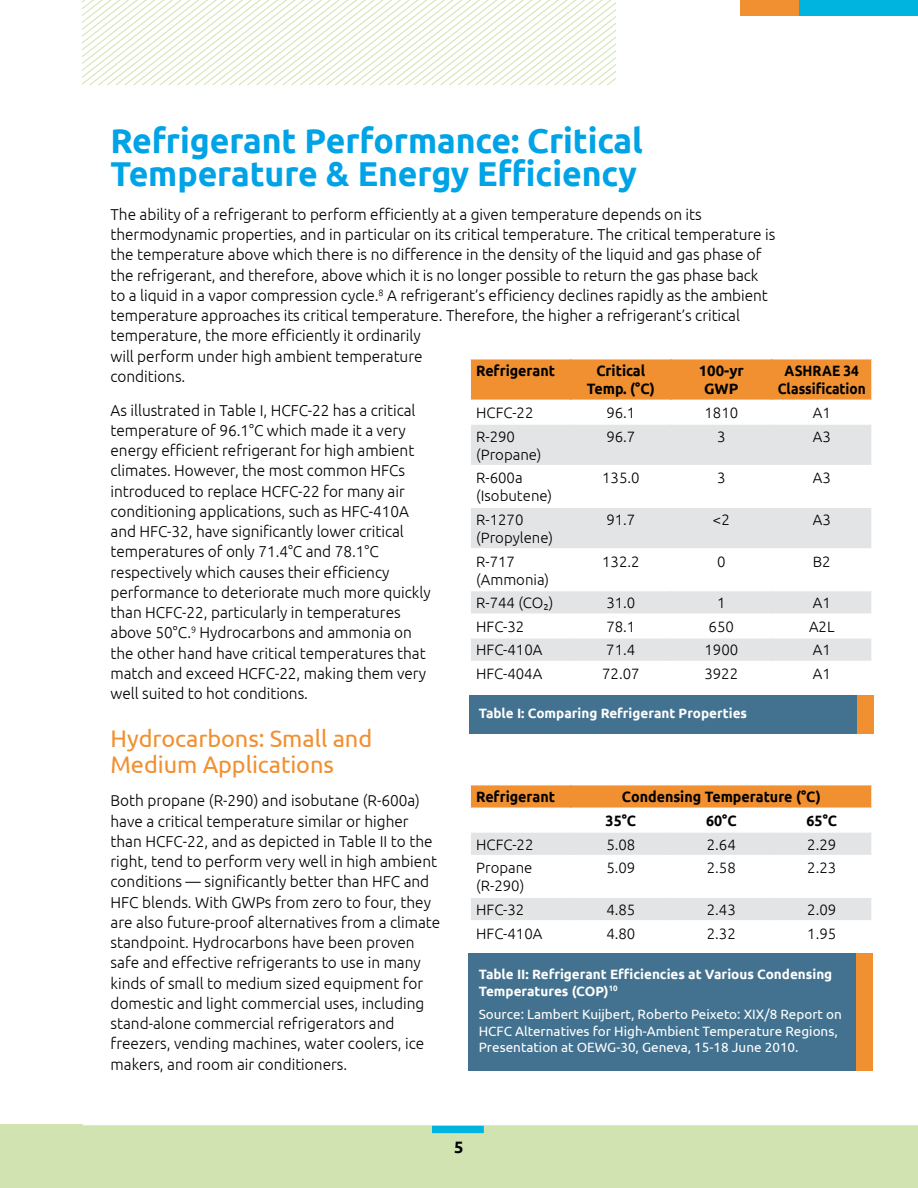
<style>
.page{position:relative;width:918px;height:1188px;background:#fff}
.page>*{position:absolute;margin:0;border:0;box-sizing:border-box;transform-origin:0 0}
.t1{font:700 34.5px/33px "Ubuntu";letter-spacing:-.005em;color:#00a3e6}
.t2{font:24px/25.5px "Ubuntu";letter-spacing:-.005em;color:#f09030}
.t3{font:700 16.5px "Ubuntu";color:#000}
.t4{font:300 15.75px/20.2px "Ubuntu";letter-spacing:-.005em;color:#000}
.t5{font:300 15px/18px "Ubuntu";color:#000}
.t6{font:700 15px/18px "Ubuntu";color:#000;text-align:center;scale:.95 1}
.t7{font:700 15px/18px "Ubuntu";color:#000;text-align:center;scale:.91 1}
.t8{font:700 15px/18px "Ubuntu";color:#000;text-align:center}
.t9{font:13.5px/16.5px "Ubuntu";color:#fff}
.t10{font:700 13.5px/16.5px "Ubuntu";color:#fff}
</style>
<div class="page">
<svg style="left:105px;top:0;width:511px;height:85px"></svg>
<div style="left:0;top:1124px;width:918px;height:64px;background:#d0e3b0"></div>
<div style="left:432px;top:1126px;width:52px;height:7px;background:#00b4e0"></div>
<div style="left:799px;top:0;width:119px;height:15px;background:#00b4e0"></div>
<div style="left:740px;top:0;width:59px;height:15px;background:#f09030"></div>
<div style="left:469px;top:696px;width:404px;height:38px;background:#437290"></div>
<div style="left:468px;top:953px;width:404px;height:117px;background:#437290"></div>
<svg style="left:471px;top:425px;width:400px;height:236px;fill:#e3e4e6"></svg>
<svg style="left:470px;top:359px;width:402px;height:42px;background:#f0953a"></svg>
<hr style="left:469px;top:465px;width:102px;height:1px;background:#fff">
<hr style="left:571px;top:465px;width:100px;height:1px;background:#fff">
<hr style="left:570px;top:466px;width:1px;height:41px;background:#fff">
<hr style="left:671px;top:465px;width:101px;height:1px;background:#fff">
<hr style="left:670px;top:466px;width:2px;height:41px;background:#fff">
<hr style="left:772px;top:465px;width:101px;height:1px;background:#fff">
<hr style="left:771px;top:466px;width:1px;height:41px;background:#fff">
<hr style="left:469px;top:507px;width:102px;height:1px;background:#fff">
<hr style="left:571px;top:507px;width:100px;height:1px;background:#fff">
<hr style="left:671px;top:507px;width:101px;height:1px;background:#fff">
<hr style="left:772px;top:507px;width:101px;height:1px;background:#fff">
<hr style="left:469px;top:548px;width:102px;height:2px;background:#fff">
<hr style="left:571px;top:548px;width:100px;height:2px;background:#fff">
<hr style="left:570px;top:550px;width:1px;height:40px;background:#fff">
<hr style="left:671px;top:548px;width:101px;height:2px;background:#fff">
<hr style="left:670px;top:550px;width:2px;height:40px;background:#fff">
<hr style="left:772px;top:548px;width:101px;height:2px;background:#fff">
<hr style="left:771px;top:550px;width:1px;height:40px;background:#fff">
<hr style="left:469px;top:590px;width:102px;height:1px;background:#fff">
<hr style="left:571px;top:590px;width:100px;height:1px;background:#fff">
<hr style="left:671px;top:590px;width:101px;height:1px;background:#fff">
<hr style="left:772px;top:590px;width:101px;height:1px;background:#fff">
<hr style="left:469px;top:613px;width:102px;height:2px;background:#fff">
<hr style="left:571px;top:613px;width:100px;height:2px;background:#fff">
<hr style="left:671px;top:613px;width:101px;height:2px;background:#fff">
<hr style="left:670px;top:615px;width:2px;height:22px;background:#fff">
<hr style="left:772px;top:613px;width:101px;height:2px;background:#fff">
<hr style="left:469px;top:637px;width:102px;height:2px;background:#fff">
<hr style="left:571px;top:637px;width:100px;height:2px;background:#fff">
<hr style="left:671px;top:637px;width:101px;height:2px;background:#fff">
<hr style="left:772px;top:637px;width:101px;height:2px;background:#fff">
<hr style="left:570px;top:425px;width:1px;height:40px;background:#e3e4e6">
<hr style="left:670px;top:425px;width:2px;height:40px;background:#e3e4e6">
<hr style="left:771px;top:425px;width:1px;height:40px;background:#e3e4e6">
<hr style="left:570px;top:359px;width:1px;height:41px;background:#f09030">
<hr style="left:670px;top:359px;width:2px;height:41px;background:#f09030">
<hr style="left:771px;top:359px;width:1px;height:41px;background:#f09030">
<hr style="left:570px;top:508px;width:1px;height:40px;background:#e3e4e6">
<hr style="left:670px;top:508px;width:2px;height:40px;background:#e3e4e6">
<hr style="left:771px;top:508px;width:1px;height:40px;background:#e3e4e6">
<hr style="left:670px;top:591px;width:2px;height:22px;background:#e3e4e6">
<svg style="left:570px;top:591px;width:1px;height:70px"></svg>
<hr style="left:670px;top:639px;width:2px;height:22px;background:#e3e4e6">
<svg style="left:771px;top:591px;width:1px;height:70px"></svg>
<svg style="left:470px;top:785px;width:402px;height:136px"></svg>
<div style="left:857px;top:696px;width:16px;height:38px;background:#f09030"></div>
<div style="left:856px;top:953px;width:16px;height:117px;background:#f09030"></div>
<h1 class="t1" style="left:111px;top:124px;width:534px">Refrigerant Performance: Critical<br>Temperature &amp; Energy Efficiency</h1>
<p class="t4" style="left:111px;top:204px;width:666px">The ability of a refrigerant to perform efficiently at a given temperature depends on its thermodynamic properties, and in particular on its critical temperature. The critical temperature is the temperature above which there is no difference in the density of the liquid and gas phase of the refrigerant, and therefore, above which it is no longer possible to return the gas phase back to a liquid in a vapor compression cycle.<sup>8</sup> A refrigerant’s efficiency declines rapidly as the ambient temperature approaches its critical temperature. Therefore, the higher a refrigerant’s critical temperature, the more efficiently it ordinarily<br>will perform under high ambient temperature<br>conditions.</p>
<p class="t4" style="left:111px;top:400px;width:322px">As illustrated in Table I, HCFC-22 has a critical temperature of 96.1°C which made it a very energy efficient refrigerant for high ambient climates. However, the most common HFCs introduced to replace HCFC-22 for many air conditioning applications, such as HFC-410A and HFC-32, have significantly lower critical temperatures of only 71.4°C and 78.1°C respectively which causes their efficiency performance to deteriorate much more quickly than HCFC-22, particularly in temperatures above 50°C.<sup>9</sup> Hydrocarbons and ammonia on the other hand have critical temperatures that match and exceed HCFC-22, making them very well suited to hot conditions.</p>
<h2 class="t2" style="left:111px;top:725px;width:263px">Hydrocarbons: Small and<br>Medium Applications</h2>
<p class="t4" style="left:111px;top:790px;width:331px">Both propane (R-290) and isobutane (R-600a) have a critical temperature similar or higher than HCFC-22, and as depicted in Table II to the right, tend to perform very well in high ambient conditions — significantly better than HFC and HFC blends. With GWPs from zero to four, they are also future-proof alternatives from a climate standpoint. Hydrocarbons have been proven safe and effective refrigerants to use in many kinds of small to medium sized equipment for domestic and light commercial uses, including stand-alone commercial refrigerators and freezers, vending machines, water coolers, ice makers, and room air conditioners.</p>
<p class="t6" style="left:476px;top:362px;width:85px">Refrigerant</p>
<p class="t6" style="left:587px;top:362px;width:73px">Critical<br>Temp. (°C)</p>
<p class="t8" style="left:699px;top:362px;width:47px">100-yr<br>GWP</p>
<p class="t7" style="left:778px;top:362px;width:98px">ASHRAE 34<br>Classification</p>
<p class="t5" style="left:476px;top:403px;width:59px">HCFC-22</p>
<p class="t5" style="left:606px;top:403px;width:31px">96.1</p>
<p class="t5" style="left:704px;top:403px;width:35px">1810</p>
<p class="t5" style="left:813px;top:403px;width:20px">A1</p>
<p class="t5" style="left:476px;top:427px;width:67px">R-290 (Propane)</p>
<p class="t5" style="left:606px;top:427px;width:31px">96.7</p>
<p class="t5" style="left:717px;top:427px;width:10px">3</p>
<p class="t5" style="left:813px;top:427px;width:20px">A3</p>
<p class="t5" style="left:476px;top:469px;width:77px">R-600a (Isobutene)</p>
<p class="t5" style="left:602px;top:469px;width:39px">135.0</p>
<p class="t5" style="left:717px;top:469px;width:10px">3</p>
<p class="t5" style="left:813px;top:469px;width:20px">A3</p>
<p class="t5" style="left:476px;top:510px;width:78px">R-1270 (Propylene)</p>
<p class="t5" style="left:606px;top:510px;width:31px">91.7</p>
<p class="t5" style="left:713px;top:510px;width:18px">&lt;2</p>
<p class="t5" style="left:813px;top:510px;width:20px">A3</p>
<p class="t5" style="left:476px;top:552px;width:75px">R-717 (Ammonia)</p>
<p class="t5" style="left:602px;top:552px;width:39px">132.2</p>
<p class="t5" style="left:717px;top:552px;width:10px">0</p>
<p class="t5" style="left:813px;top:552px;width:19px">B2</p>
<p class="t5" style="left:476px;top:593px;width:79px">R-744 (CO2)</p>
<p class="t5" style="left:606px;top:593px;width:31px">31.0</p>
<p class="t5" style="left:717px;top:593px;width:10px">1</p>
<p class="t5" style="left:813px;top:593px;width:20px">A1</p>
<p class="t5" style="left:476px;top:617px;width:50px">HFC-32</p>
<p class="t5" style="left:606px;top:617px;width:31px">78.1</p>
<p class="t5" style="left:709px;top:617px;width:27px">650</p>
<p class="t5" style="left:809px;top:617px;width:27px">A2L</p>
<p class="t5" style="left:476px;top:641px;width:68px">HFC-410A</p>
<p class="t5" style="left:606px;top:641px;width:31px">71.4</p>
<p class="t5" style="left:704px;top:641px;width:35px">1900</p>
<p class="t5" style="left:813px;top:641px;width:20px">A1</p>
<p class="t5" style="left:476px;top:664px;width:68px">HFC-404A</p>
<p class="t5" style="left:602px;top:664px;width:39px">72.07</p>
<p class="t5" style="left:704px;top:664px;width:35px">3922</p>
<p class="t5" style="left:813px;top:664px;width:20px">A1</p>
<p class="t10" style="left:479px;top:705px;width:270px">Table I: Comparing Refrigerant Properties</p>
<p class="t6" style="left:476px;top:788px;width:85px">Refrigerant</p>
<p class="t6" style="left:606px;top:785px;width:228px;line-height:23.7px;text-align:left;text-indent:16px">Condensing Temperature (°C)<br>35°C</p>
<p class="t6" style="left:706px;top:811px;width:34px">60°C</p>
<p class="t6" style="left:807px;top:811px;width:34px">65°C</p>
<p class="t5" style="left:476px;top:835px;width:59px">HCFC-22</p>
<p class="t5" style="left:606px;top:835px;width:31px">5.08</p>
<p class="t5" style="left:707px;top:835px;width:31px">2.64</p>
<p class="t5" style="left:807px;top:835px;width:31px">2.29</p>
<p class="t5" style="left:476px;top:859px;width:58px">Propane (R-290)</p>
<p class="t5" style="left:606px;top:859px;width:31px">5.09</p>
<p class="t5" style="left:707px;top:859px;width:31px">2.58</p>
<p class="t5" style="left:807px;top:859px;width:31px">2.23</p>
<p class="t5" style="left:476px;top:900px;width:50px">HFC-32</p>
<p class="t5" style="left:606px;top:900px;width:31px">4.85</p>
<p class="t5" style="left:707px;top:900px;width:31px">2.43</p>
<p class="t5" style="left:807px;top:900px;width:31px">2.09</p>
<p class="t5" style="left:476px;top:924px;width:68px">HFC-410A</p>
<p class="t5" style="left:606px;top:924px;width:31px">4.80</p>
<p class="t5" style="left:707px;top:924px;width:31px">2.32</p>
<p class="t5" style="left:807px;top:924px;width:31px">1.95</p>
<p class="t10" style="left:479px;top:966px;width:355px">Table II: Refrigerant Efficiencies at Various Condensing<br>Temperatures (COP)<sup>10</sup></p>
<p class="t9" style="left:479px;top:1006px;width:365px">Source: Lambert Kuijbert, Roberto Peixeto: XIX/8 Report on<br>HCFC Alternatives for High-Ambient Temperature Regions,<br>Presentation at OEWG-30, Geneva, 15-18 June 2010.</p>
<p class="t3" style="left:454px;top:1137px;width:11px">5</p>
</div>
